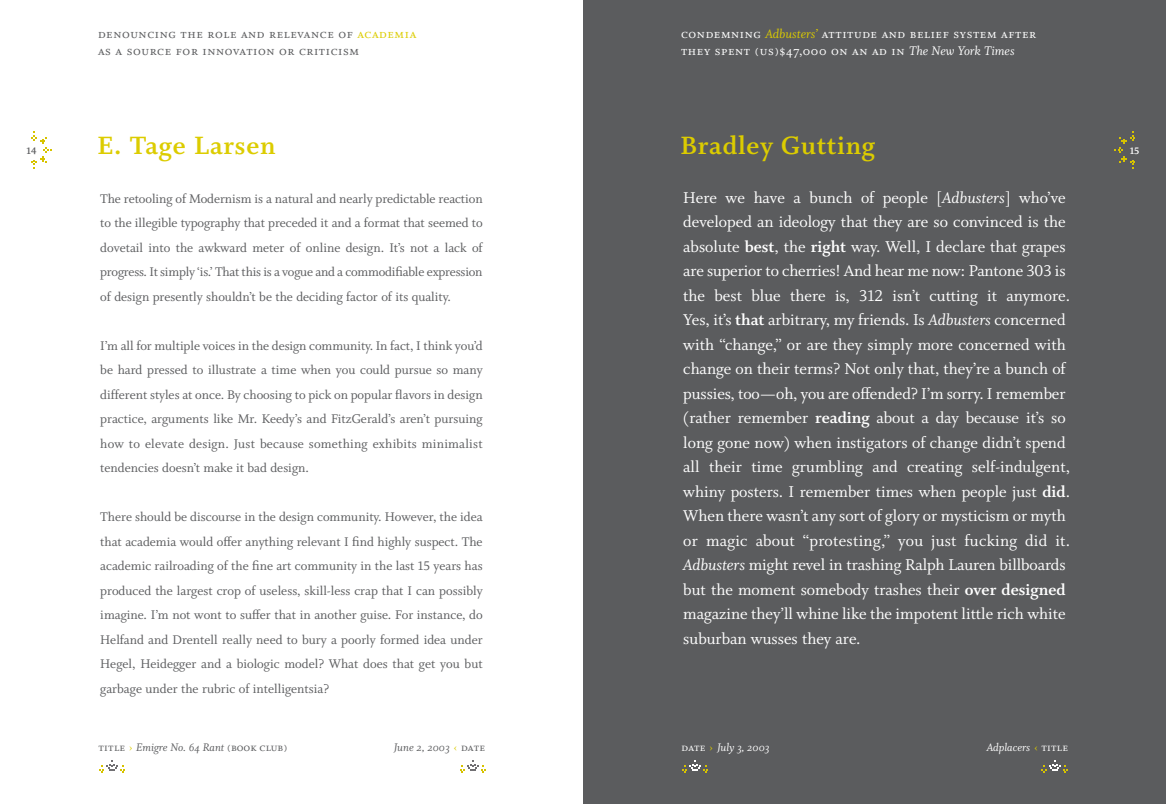
<style>
.page{position:relative;width:1166px;height:804px;background:#fff}
.page>*{position:absolute;margin:0;border:0;box-sizing:border-box;transform-origin:0 0}
.t1{font:28px "Whitman Bold Os F";letter-spacing:.025em;color:#dccc00}
.t2{font:17.5px/24.5px "Whitman Roman LF";color:#fff}
.t3{font:14px/24.5px "Whitman Roman LF";color:#5b5c5e;text-align:justify}
.t4{font:14px/17.5px "Whitman Small Caps Os F";letter-spacing:.045em;color:#fff}
.t5{font:14px/17.5px "Whitman Small Caps Os F";letter-spacing:.045em;color:#5b5c5e}
.t6{font:12.25px "Whitman Small Caps Os F";color:#5b5c5e}
.t7{font:12.25px "Whitman Italic Os F";color:#fff}
.t8{font:12.25px "Whitman Italic Os F";color:#5b5c5e}
.t9{font:10.5px "Whitman Bold LF";color:#fff}
.t10{font:10.5px "Whitman Bold LF";color:#5b5c5e}
.s1{color:#dccc00}
.s2{font-family:"Whitman Italic Os F";color:#dccc00}
.s3{font-family:"Whitman Italic Os F"}
.s4{font-family:"Whitman Bold Os F"}
.s5{font-family:"Whitman Small Caps Os F";color:#dccc00}
.s6{font-family:"Whitman Small Caps Os F"}
</style>
<div class="page">
<div style="left:583px;top:0;width:583px;height:803px;background:#5b5c5e"></div>
<svg style="left:1114px;top:131px;width:21px;height:37px"></svg>
<svg style="left:682px;top:760px;width:26px;height:12px"></svg>
<svg style="left:1041px;top:760px;width:26px;height:12px"></svg>
<svg style="left:31px;top:131px;width:21px;height:37px"></svg>
<svg style="left:99px;top:760px;width:26px;height:12px"></svg>
<svg style="left:460px;top:760px;width:26px;height:12px"></svg>
<p class="t5" style="left:98px;top:24px;width:320px">denouncing the role and relevance of <span class="s1">academia </span>as a source for innovation or criticism</p>
<p class="t4" style="left:681px;top:24px;width:356px">condemning <span class="s2">Adbusters’</span> attitude and belief system after they spent (us)$47,000 on an ad in <span class="s3">The New York Times</span></p>
<p class="t10" style="left:27px;top:146px;width:12px">14</p>
<h1 class="t1" style="left:97px;top:135px;width:180px">E. Tage Larsen</h1>
<h1 class="t1" style="left:680px;top:135px;width:196px">Bradley Gutting</h1>
<p class="t9" style="left:1129px;top:146px;width:11px">15</p>
<p class="t3" style="left:100px;top:187px;width:384px">The retooling of Modernism is a natural and nearly predictable reaction to the illegible typography that preceded it and a format that seemed to dovetail into the awkward meter of online design. It’s not a lack of progress. It simply ‘is.’ That this is a vogue and a commodifiable expression of design presently shouldn’t be the deciding factor of its quality.</p>
<p class="t3" style="left:100px;top:334px;width:384px">I’m all for multiple voices in the design community. In fact, I think you’d be hard pressed to illustrate a time when you could pursue so many different styles at once. By choosing to pick on popular flavors in design practice, arguments like Mr. Keedy’s and FitzGerald’s aren’t pursuing how to elevate design. Just because something exhibits minimalist tendencies doesn’t make it bad design.</p>
<p class="t3" style="left:100px;top:506px;width:384px">There should be discourse in the design community. However, the idea that academia would o≠er anything relevant I find highly suspect. The academic railroading of the fine art community in the last 15 years has produced the largest crop of useless, skill-less crap that I can possibly imagine. I’m not wont to su≠er that in another guise. For instance, do Helfand and Drentell really need to bury a poorly formed idea under Hegel, Heidegger and a biologic model? What does that get you but garbage under the rubric of intelligentsia?</p>
<p class="t2" style="left:683px;top:187px;width:388px">Here we have a bunch of people [<span class="s3">Adbusters</span>] who’ve developed an ideology that they are so convinced is the absolute <span class="s4">best</span>, the <span class="s4">right</span> way. Well, I declare that grapes are superior to cherries! And hear me now: Pantone 303 is the best blue there is, 312 isn’t cutting it anymore.<br>Yes, it’s <span class="s4">that</span> arbitrary, my friends. Is <span class="s3">Adbusters</span> concerned with “change,” or are they simply more concerned with change on their terms? Not only that, they’re a bunch of pussies, too—oh, you are o≠ended? I’m sorry. I remember (rather remember <span class="s4">reading</span> about a day because it’s so long gone now) when instigators of change didn’t spend all their time grumbling and creating self-indulgent, whiny posters. I remember times when people just <span class="s4">did</span>.<br>When there wasn’t any sort of glory or mysticism or myth or magic about “protesting,” you just fucking did it.<br><span class="s3">Adbusters</span> might revel in trashing Ralph Lauren billboards but the moment somebody trashes their <span class="s4">over designed </span>magazine they’ll whine like the impotent little rich white suburban wusses they are.</p>
<p class="t6" style="left:99px;top:738px;width:190px">title <span class="s1">›</span> <span class="s3">Emigre No. 64 Rant</span> (book club)</p>
<p class="t8" style="left:394px;top:742px;width:93px">June 2, 2003 <span class="s5">‹</span> <span class="s6">date</span></p>
<p class="t7" style="left:681px;top:742px;width:90px"><span class="s6">date</span> <span class="s5">›</span> July 3, 2003</p>
<p class="t7" style="left:986px;top:742px;width:83px">Adplacers <span class="s5">‹</span> <span class="s6">title</span></p>
</div>
